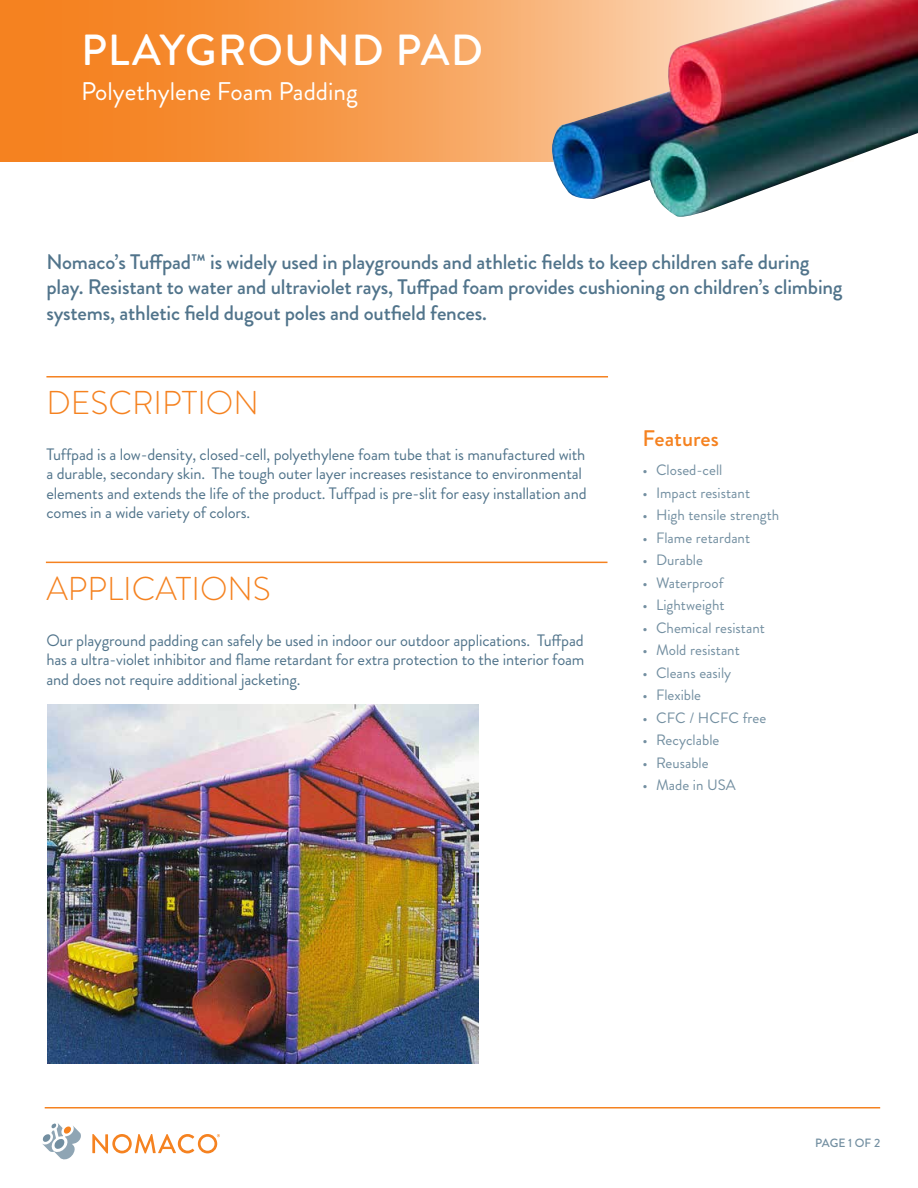
<style>
.page{position:relative;width:918px;height:1188px;background:#fff}
.page>*{position:absolute;margin:0;border:0;box-sizing:border-box;transform-origin:0 0}
.t1{font:500 43.5px "Brandon Grotesque";letter-spacing:.025em;color:#fff}
.t2{font:300 33px "Brandon Grotesque";color:#f58220}
.t3{font:25.5px "Brandon Grotesque";color:#fff}
.t4{font:500 22.5px "Brandon Grotesque";color:#f58220}
.t5{font:500 21px/25.5px "Brandon Grotesque";letter-spacing:-.01em;color:#51748b}
.t6{font:16.5px/19.5px "Brandon Grotesque";letter-spacing:-.01em;color:#51748b}
.t7{font:15px "Brandon Grotesque";color:#738fa1}
.t8{font:500 12px "Brandon Grotesque";color:#738fa1}
</style>
<div class="page">
<svg style="left:42px;top:1123px;width:39px;height:36px"></svg>
<svg style="left:92px;top:1134px;width:128px;height:19px"></svg>
<svg style="left:0;top:0;width:551px;height:162px;background:#f69442"></svg>
<img style="left:551px;top:0;width:367px;height:217px">
<hr style="left:46px;top:376px;width:562px;height:2px;background:#f58220">
<hr style="left:46px;top:562px;width:561px;height:1px;background:#f58220">
<hr style="left:45px;top:1107px;width:835px;height:1px;background:#f58220">
<img style="left:47px;top:704px;width:431px;height:360px">
<h1 class="t1" style="left:81px;top:20px;width:404px">PLAYGROUND PAD</h1>
<h3 class="t3" style="left:81px;top:74px;width:278px">Polyethylene Foam Padding</h3>
<p class="t5" style="left:46px;top:249px;width:798px">Nomaco’s Tuffpad™ is widely used in playgrounds and athletic fields to keep children safe during play. Resistant to water and ultraviolet rays, Tuffpad foam provides cushioning on children’s climbing systems, athletic field dugout poles and outfield fences.</p>
<h2 class="t2" style="left:46px;top:380px;width:214px">DESCRIPTION</h2>
<p class="t6" style="left:46px;top:444px;width:542px">Tuffpad is a low-density, closed-cell, polyethylene foam tube that is manufactured with a durable, secondary skin. The tough outer layer increases resistance to environmental elements and extends the life of the product. Tuffpad is pre-slit for easy installation and comes in a wide variety of colors.</p>
<h2 class="t2" style="left:46px;top:566px;width:226px">APPLICATIONS</h2>
<p class="t6" style="left:46px;top:630px;width:540px;text-align:justify">Our playground padding can safely be used in indoor our outdoor applications. Tuffpad has a ultra-violet inhibitor and flame retardant for extra protection to the interior foam and does not require additional jacketing.</p>
<h3 class="t4" style="left:643px;top:423px;width:78px">Features</h3>
<p class="t7" style="left:643px;top:460px;width:81px">• Closed-cell</p>
<p class="t7" style="left:643px;top:482px;width:109px">• Impact resistant</p>
<p class="t7" style="left:643px;top:505px;width:138px">• High tensile strength</p>
<p class="t7" style="left:643px;top:527px;width:109px">• Flame retardant</p>
<p class="t7" style="left:643px;top:550px;width:62px">• Durable</p>
<p class="t7" style="left:643px;top:572px;width:82px">• Waterproof</p>
<p class="t7" style="left:643px;top:595px;width:84px">• Lightweight</p>
<p class="t7" style="left:643px;top:617px;width:124px">• Chemical resistant</p>
<p class="t7" style="left:643px;top:640px;width:99px">• Mold resistant</p>
<p class="t7" style="left:643px;top:662px;width:90px">• Cleans easily</p>
<p class="t7" style="left:643px;top:685px;width:60px">• Flexible</p>
<p class="t7" style="left:643px;top:707px;width:125px">• CFC / HCFC free</p>
<p class="t7" style="left:643px;top:730px;width:78px">• Recyclable</p>
<p class="t7" style="left:643px;top:752px;width:68px">• Reusable</p>
<p class="t7" style="left:643px;top:775px;width:95px">• Made in USA</p>
<p class="t8" style="left:815px;top:1134px;width:67px">PAGE 1 OF 2</p>
</div>
